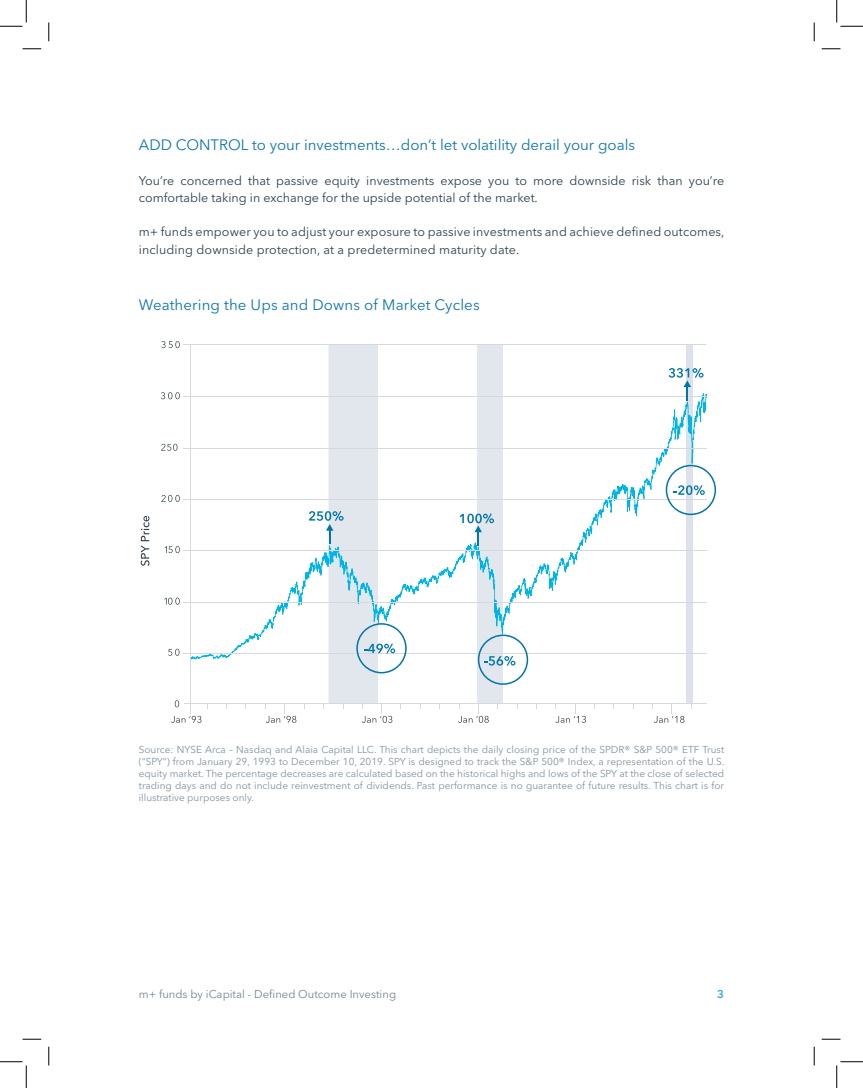
<style>
.page{position:relative;width:863px;height:1088px;background:#fff}
.page>*{position:absolute;margin:0;border:0;box-sizing:border-box;transform-origin:0 0}
.t1{font:15px "Avenir Next LT Pro";color:#0e76aa}
.t2{font:12.5px/17.5px "Avenir Next LT Pro";color:#2c4150}
.t3{font:11.25px "Avenir Next LT Pro";color:#748593}
.t4{font:600 11.25px "Avenir Next LT Pro";color:#2fa8df}
.t5{font:10px/12px "Avenir Next LT Pro";color:#7f929f;text-align:justify}
</style>
<div class="page">
<div style="left:477px;top:344px;width:26px;height:359px;background:#e2e6ed"></div>
<div style="left:686px;top:344px;width:7px;height:359px;background:#dce1ea"></div>
<hr style="left:190px;top:703px;width:516px;height:1px;background:#d6d8dd">
<svg style="left:191px;top:393px;width:516px;height:266px"></svg>
<svg style="left:168px;top:648px;width:11px;height:8px"></svg>
<svg style="left:164px;top:597px;width:16px;height:7px"></svg>
<svg style="left:165px;top:546px;width:15px;height:7px"></svg>
<svg style="left:161px;top:495px;width:19px;height:7px"></svg>
<svg style="left:161px;top:444px;width:16px;height:7px"></svg>
<svg style="left:161px;top:392px;width:19px;height:7px"></svg>
<svg style="left:161px;top:341px;width:19px;height:7px"></svg>
<svg style="left:171px;top:716px;width:30px;height:7px"></svg>
<hr style="left:190px;top:344px;width:1px;height:369px;background:#d6d8dd">
<svg style="left:265px;top:704px;width:31px;height:19px"></svg>
<svg style="left:458px;top:704px;width:30px;height:19px"></svg>
<svg style="left:555px;top:704px;width:31px;height:19px"></svg>
<svg style="left:652px;top:704px;width:32px;height:19px"></svg>
<hr style="left:184px;top:344px;width:521px;height:1px;background:#d6d8dd">
<hr style="left:184px;top:396px;width:522px;height:1px;background:#d6d8dd">
<hr style="left:184px;top:448px;width:523px;height:1px;background:#d6d8dd">
<hr style="left:184px;top:499px;width:523px;height:1px;background:#d6d8dd">
<hr style="left:184px;top:550px;width:522px;height:1px;background:#d6d8dd">
<hr style="left:184px;top:602px;width:523px;height:1px;background:#d6d8dd">
<hr style="left:184px;top:653px;width:523px;height:1px;background:#d6d8dd">
<svg style="left:175px;top:700px;width:15px;height:7px"></svg>
<svg style="left:141px;top:516px;width:8px;height:50px"></svg>
<svg style="left:665px;top:465px;width:51px;height:50px"></svg>
<svg style="left:478px;top:634px;width:50px;height:51px"></svg>
<svg style="left:668px;top:368px;width:35px;height:32px"></svg>
<svg style="left:459px;top:513px;width:35px;height:33px"></svg>
<svg style="left:304px;top:345px;width:102px;height:378px"></svg>
<svg style="left:22px;top:48px;width:19px;height:2px"></svg>
<svg style="left:821px;top:48px;width:19px;height:2px"></svg>
<svg style="left:22px;top:1038px;width:19px;height:2px"></svg>
<svg style="left:821px;top:1038px;width:19px;height:2px"></svg>
<svg style="left:48px;top:22px;width:2px;height:19px"></svg>
<svg style="left:48px;top:1046px;width:2px;height:19px"></svg>
<svg style="left:813px;top:22px;width:2px;height:19px"></svg>
<svg style="left:813px;top:1046px;width:2px;height:19px"></svg>
<svg style="left:0;top:0;width:27px;height:27px"></svg>
<svg style="left:0;top:1061px;width:27px;height:27px"></svg>
<svg style="left:836px;top:0;width:26px;height:27px"></svg>
<svg style="left:836px;top:1061px;width:26px;height:27px"></svg>
<p class="t1" style="left:139px;top:136px;width:498px">ADD CONTROL to your investments…don’t let volatility derail your goals</p>
<p class="t2" style="left:139px;top:171px;width:587px">You’re concerned that passive equity investments expose you to more downside risk than you’re comfortable taking in exchange for the upside potential of the market.</p>
<p class="t2" style="left:139px;top:223px;width:587px">m+ funds empower you to adjust your exposure to passive investments and achieve defined outcomes, including downside protection, at a predetermined maturity date.</p>
<p class="t1" style="left:139px;top:296px;width:342px">Weathering the Ups and Downs of Market Cycles</p>
<p class="t5" style="left:139px;top:743px;width:587px">Source: NYSE Arca – Nasdaq and Alaia Capital LLC. This chart depicts the daily closing price of the SPDR® S&amp;P 500® ETF Trust (“SPY”) from January 29, 1993 to December 10, 2019. SPY is designed to track the S&amp;P 500® Index, a representation of the U.S. equity market. The percentage decreases are calculated based on the historical highs and lows of the SPY at the close of selected trading days and do not include reinvestment of dividends. Past performance is no guarantee of future results. This chart is for illustrative purposes only.</p>
<p class="t3" style="left:139px;top:987px;width:259px">m+ funds by iCapital - Defined Outcome Investing</p>
<p class="t4" style="left:717px;top:987px;width:8px">3</p>
</div>
